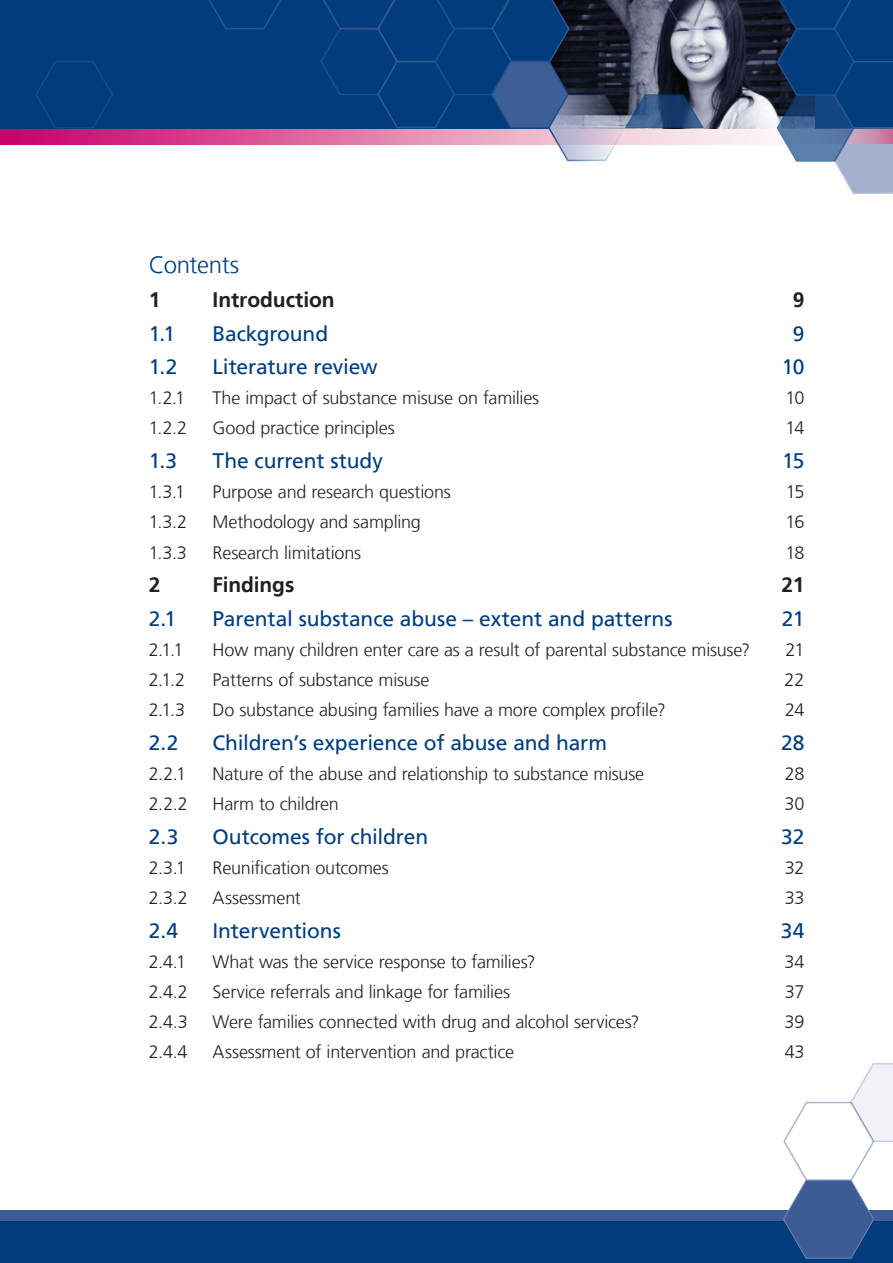
<style>
.page{position:relative;width:893px;height:1263px;background:#fff}
.page>*{position:absolute;margin:0;border:0;box-sizing:border-box;transform-origin:0 0}
.TITLES_-_Level_1__b{font:300 24px "Frutiger";letter-spacing:-.02em;color:#013d7d}
.t1{font:21px "Frutiger";letter-spacing:-.01em;color:#013d7d}
.t2{font:700 21px "Frutiger";letter-spacing:-.005em;color:#231f20}
.t3{font:300 18px "Frutiger";letter-spacing:-.01em;color:#231f20}
</style>
<div class="page">
<svg style="left:1px;top:128px;width:774px;height:17px;background:#ce4590"></svg>
<div style="left:0;top:0;width:893px;height:128px;background:#013d7d"></div>
<img style="left:741px;top:0;width:34px;height:128px">
<div style="left:0;top:1220px;width:893px;height:43px;background:#013d7d"></div>
<div style="left:0;top:1210px;width:893px;height:10px;background:#3d5c95"></div>
<svg style="left:782px;top:1063px;width:111px;height:195px"></svg>
<svg style="left:0;top:128px;width:1px;height:17px"></svg>
<svg style="left:34px;top:61px;width:80px;height:68px"></svg>
<svg style="left:209px;top:0;width:72px;height:30px"></svg>
<svg style="left:775px;top:0;width:118px;height:194px"></svg>
<svg style="left:319px;top:0;width:422px;height:162px"></svg>
<p class="TITLES_-_Level_1__b" style="left:149px;top:251px;width:92px">Contents</p>
<p class="t2" style="left:149px;top:287px;width:13px">1</p>
<p class="t2" style="left:213px;top:287px;width:124px">Introduction</p>
<p class="t2" style="left:793px;top:287px;width:13px">9</p>
<p class="t1" style="left:149px;top:321px;width:28px">1.1</p>
<p class="t1" style="left:213px;top:321px;width:117px">Background</p>
<p class="t1" style="left:793px;top:321px;width:13px">9</p>
<p class="t1" style="left:149px;top:355px;width:30px">1.2</p>
<p class="t1" style="left:213px;top:355px;width:167px">Literature review</p>
<p class="t1" style="left:782px;top:355px;width:24px">10</p>
<p class="t3" style="left:149px;top:388px;width:38px">1.2.1</p>
<p class="t3" style="left:213px;top:388px;width:328px">The impact of substance misuse on families</p>
<p class="t3" style="left:785px;top:388px;width:21px">10</p>
<p class="t3" style="left:149px;top:418px;width:40px">1.2.2</p>
<p class="t3" style="left:213px;top:418px;width:184px">Good practice principles</p>
<p class="t3" style="left:785px;top:418px;width:20px">14</p>
<p class="t1" style="left:149px;top:449px;width:30px">1.3</p>
<p class="t1" style="left:213px;top:449px;width:172px">The current study</p>
<p class="t1" style="left:782px;top:449px;width:24px">15</p>
<p class="t3" style="left:149px;top:482px;width:38px">1.3.1</p>
<p class="t3" style="left:213px;top:482px;width:240px">Purpose and research questions</p>
<p class="t3" style="left:786px;top:482px;width:20px">15</p>
<p class="t3" style="left:149px;top:512px;width:40px">1.3.2</p>
<p class="t3" style="left:213px;top:512px;width:210px">Methodology and sampling</p>
<p class="t3" style="left:785px;top:512px;width:20px">16</p>
<p class="t3" style="left:149px;top:542px;width:40px">1.3.3</p>
<p class="t3" style="left:213px;top:542px;width:150px">Research limitations</p>
<p class="t3" style="left:785px;top:542px;width:20px">18</p>
<p class="t2" style="left:149px;top:573px;width:13px">2</p>
<p class="t2" style="left:213px;top:573px;width:83px">Findings</p>
<p class="t2" style="left:782px;top:573px;width:24px">21</p>
<p class="t1" style="left:149px;top:606px;width:29px">2.1</p>
<p class="t1" style="left:213px;top:606px;width:461px">Parental substance abuse – extent and patterns</p>
<p class="t1" style="left:782px;top:606px;width:24px">21</p>
<p class="t3" style="left:149px;top:640px;width:36px">2.1.1</p>
<p class="t3" style="left:213px;top:640px;width:539px">How many children enter care as a result of parental substance misuse?</p>
<p class="t3" style="left:785px;top:640px;width:20px">21</p>
<p class="t3" style="left:149px;top:670px;width:38px">2.1.2</p>
<p class="t3" style="left:213px;top:670px;width:218px">Patterns of substance misuse</p>
<p class="t3" style="left:785px;top:670px;width:21px">22</p>
<p class="t3" style="left:149px;top:700px;width:38px">2.1.3</p>
<p class="t3" style="left:213px;top:700px;width:455px">Do substance abusing families have a more complex profile?</p>
<p class="t3" style="left:785px;top:700px;width:21px">24</p>
<p class="t1" style="left:149px;top:730px;width:31px">2.2</p>
<p class="t1" style="left:213px;top:730px;width:396px">Children’s experience of abuse and harm</p>
<p class="t1" style="left:781px;top:730px;width:25px">28</p>
<p class="t3" style="left:149px;top:764px;width:39px">2.2.1</p>
<p class="t3" style="left:213px;top:764px;width:433px">Nature of the abuse and relationship to substance misuse</p>
<p class="t3" style="left:785px;top:764px;width:21px">28</p>
<p class="t3" style="left:149px;top:794px;width:41px">2.2.2</p>
<p class="t3" style="left:213px;top:794px;width:128px">Harm to children</p>
<p class="t3" style="left:784px;top:794px;width:21px">30</p>
<p class="t1" style="left:149px;top:824px;width:31px">2.3</p>
<p class="t1" style="left:213px;top:824px;width:217px">Outcomes for children</p>
<p class="t1" style="left:781px;top:824px;width:25px">32</p>
<p class="t3" style="left:149px;top:857px;width:39px">2.3.1</p>
<p class="t3" style="left:213px;top:857px;width:178px">Reunification outcomes</p>
<p class="t3" style="left:785px;top:857px;width:21px">32</p>
<p class="t3" style="left:149px;top:888px;width:41px">2.3.2</p>
<p class="t3" style="left:213px;top:888px;width:90px">Assessment</p>
<p class="t3" style="left:785px;top:888px;width:21px">33</p>
<p class="t1" style="left:149px;top:918px;width:31px">2.4</p>
<p class="t1" style="left:213px;top:918px;width:130px">Interventions</p>
<p class="t1" style="left:781px;top:918px;width:25px">34</p>
<p class="t3" style="left:149px;top:951px;width:39px">2.4.1</p>
<p class="t3" style="left:213px;top:951px;width:324px">What was the service response to families?</p>
<p class="t3" style="left:784px;top:951px;width:22px">34</p>
<p class="t3" style="left:149px;top:982px;width:41px">2.4.2</p>
<p class="t3" style="left:213px;top:982px;width:299px">Service referrals and linkage for families</p>
<p class="t3" style="left:785px;top:982px;width:21px">37</p>
<p class="t3" style="left:149px;top:1012px;width:40px">2.4.3</p>
<p class="t3" style="left:213px;top:1012px;width:428px">Were families connected with drug and alcohol services?</p>
<p class="t3" style="left:785px;top:1012px;width:21px">39</p>
<p class="t3" style="left:149px;top:1042px;width:40px">2.4.4</p>
<p class="t3" style="left:213px;top:1042px;width:303px">Assessment of intervention and practice</p>
<p class="t3" style="left:785px;top:1042px;width:21px">43</p>
</div>
